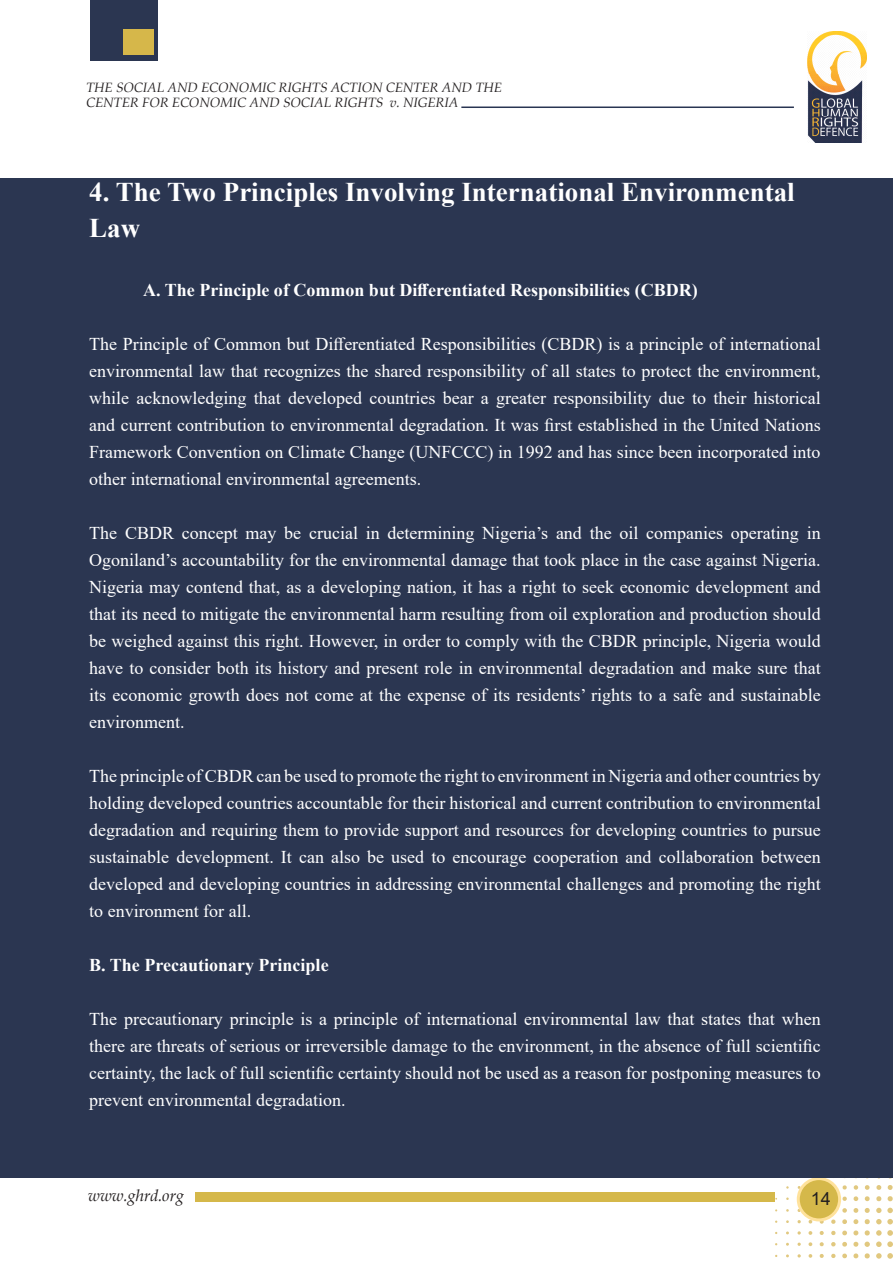
<style>
.page{position:relative;width:893px;height:1263px;background:#fff}
.page>*{position:absolute;margin:0;border:0;box-sizing:border-box;transform-origin:0 0}
.Heading{font:700 27px/36px "Times New Roman";color:#fff}
.t1{font:18px/27px "Times New Roman";color:#fff;text-align:justify}
.t2{font:700 18px "Times New Roman";color:#fff}
.t3{font:18px "Arial";color:#231f20}
.t4{font:italic 16.5px "Book Antiqua";letter-spacing:-.01em;color:#231f20}
.t5{font:italic 13.5px/15px "Book Antiqua";letter-spacing:-.01em;color:#231f20}
</style>
<div class="page">
<svg style="left:775px;top:1178px;width:118px;height:81px"></svg>
<div style="left:798px;top:1178px;width:42px;height:42px;background:#d5b84a;border-radius:50%"></div>
<div style="left:797px;top:1177px;width:44px;height:44px;border:3px solid #ffe29c;border-radius:50%"></div>
<div style="left:195px;top:1192px;width:580px;height:10px;background:#d5b84a"></div>
<hr style="left:461px;top:107px;width:333px;height:1px;background:#293552">
<div style="left:90px;top:0;width:67px;height:60px;background:#2b3651"></div>
<div style="left:123px;top:29px;width:30px;height:26px;background:#d6b74a"></div>
<img style="left:808px;top:32px;width:58px;height:110px">
<div style="left:0;top:179px;width:893px;height:999px;background:#2b3651"></div>
<p class="t5" style="left:86px;top:80px;width:418px">THE SOCIAL AND ECONOMIC RIGHTS ACTION CENTER AND THE<br>CENTER FOR ECONOMIC AND SOCIAL RIGHTS v. NIGERIA</p>
<p class="Heading" style="left:89px;top:173px;width:707px">4. The Two Principles Involving International Environmental<br>Law</p>
<p class="t2" style="left:143px;top:277px;width:556px">A. The Principle of Common but Differentiated Responsibilities (CBDR)</p>
<p class="t1" style="left:89px;top:330px;width:733px">The Principle of Common but Differentiated Responsibilities (CBDR) is a principle of international environmental law that recognizes the shared responsibility of all states to protect the environment, while acknowledging that developed countries bear a greater responsibility due to their historical and current contribution to environmental degradation. It was first established in the United Nations Framework Convention on Climate Change (UNFCCC) in 1992 and has since been incorporated into other international environmental agreements.</p>
<p class="t1" style="left:89px;top:519px;width:733px">The CBDR concept may be crucial in determining Nigeria’s and the oil companies operating in Ogoniland’s accountability for the environmental damage that took place in the case against Nigeria.<br>Nigeria may contend that, as a developing nation, it has a right to seek economic development and that its need to mitigate the environmental harm resulting from oil exploration and production should be weighed against this right. However, in order to comply with the CBDR principle, Nigeria would have to consider both its history and present role in environmental degradation and make sure that its economic growth does not come at the expense of its residents’ rights to a safe and sustainable environment.</p>
<p class="t1" style="left:89px;top:762px;width:733px">The principle of CBDR can be used to promote the right to environment in Nigeria and other countries by holding developed countries accountable for their historical and current contribution to environmental degradation and requiring them to provide support and resources for developing countries to pursue sustainable development. It can also be used to encourage cooperation and collaboration between developed and developing countries in addressing environmental challenges and promoting the right to environment for all.</p>
<p class="t2" style="left:89px;top:952px;width:241px">B. The Precautionary Principle</p>
<p class="t1" style="left:89px;top:1005px;width:733px">The precautionary principle is a principle of international environmental law that states that when there are threats of serious or irreversible damage to the environment, in the absence of full scientific certainty, the lack of full scientific certainty should not be used as a reason for postponing measures to prevent environmental degradation.</p>
<p class="t4" style="left:88px;top:1183px;width:97px">www.ghrd.org</p>
<p class="t3" style="left:811px;top:1186px;width:22px">14</p>
</div>
